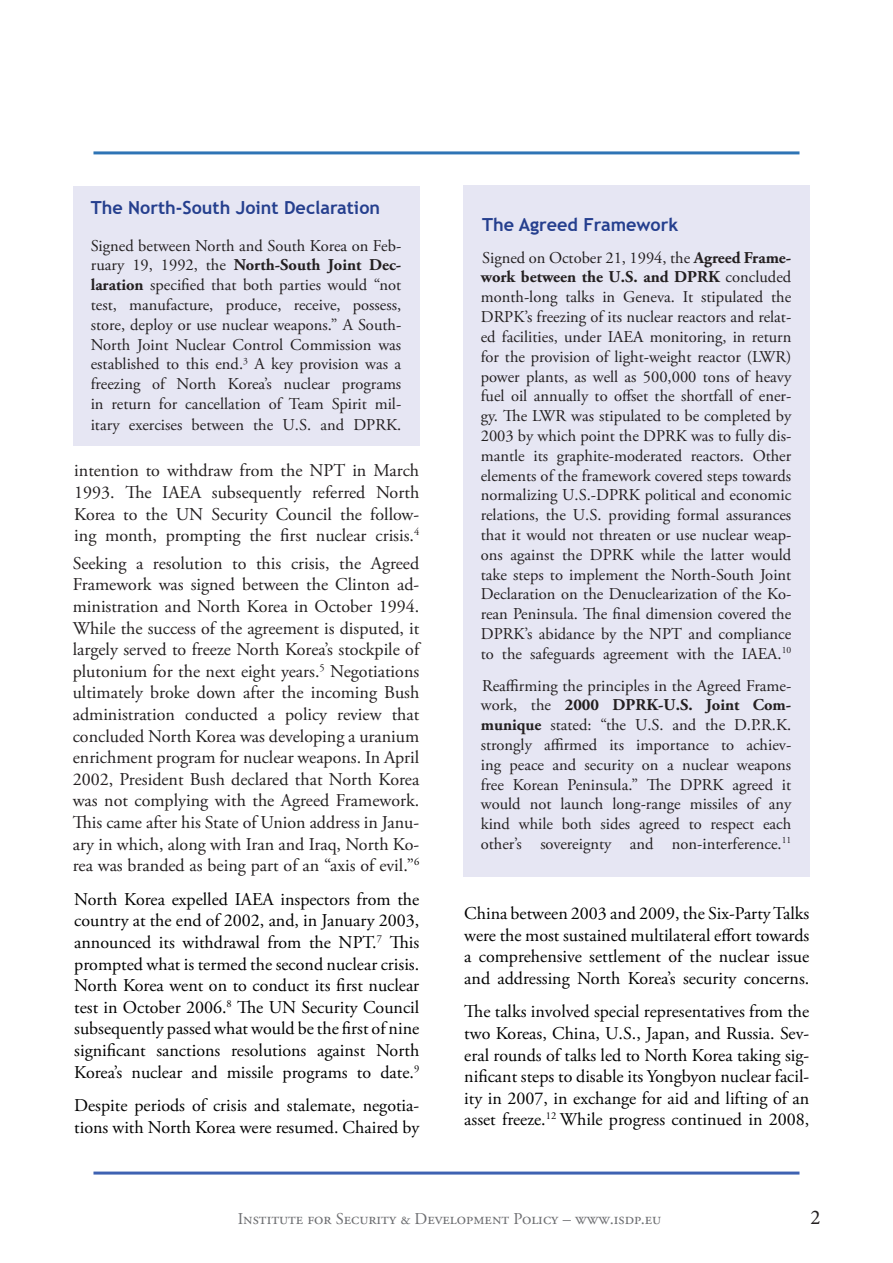
<style>
.page{position:relative;width:893px;height:1263px;background:#fff}
.page>*{position:absolute;margin:0;border:0;box-sizing:border-box;transform-origin:0 0}
.t1{font:21px "Minion Pro";color:#231f20}
.t2{font:18px/21.6px "Adobe Garamond Pro";color:#000;text-align:justify}
.t3{font:18px/21.6px "Adobe Garamond Pro";color:#231f20;text-align:justify}
.Footnote_text{font:700 18px "Trebuchet MS";color:#253f8e}
.Footnote_text-2{font:16.5px/19.8px "Adobe Garamond Pro";color:#231f20;text-align:justify}
.t4{font:16.5px "Adobe Garamond Pro";color:#6c6d70}
.s1{font-weight:700}
</style>
<div class="page">
<hr style="left:93px;top:1171px;width:706px;height:3px;background:#3e62b2">
<hr style="left:93px;top:151px;width:706px;height:3px;background:#2e74b5">
<div style="left:73px;top:186px;width:346px;height:260px;background:#e6e6f3"></div>
<div style="left:463px;top:186px;width:346px;height:691px;background:#e6e6f3"></div>
<p class="Footnote_text" style="left:91px;top:197px;width:291px">The North-South Joint Declaration</p>
<p class="Footnote_text-2" style="left:91px;top:236px;width:312px">Signed between North and South Korea on Feb&shy;ruary 19, 1992, the <span class="s1">North-South Joint Dec&shy;laration</span> specified that both parties would “not test, manufacture, produce, receive, possess, store, deploy or use nuclear weapons.” A South-North Joint Nuclear Control Commission was established to this end.<sup>3</sup> A key provision was a freezing of North Korea’s nuclear programs in return for cancellation of Team Spirit mil&shy;itary exercises between the U.S. and DPRK.</p>
<p class="t3" style="left:74px;top:460px;width:347px">intention to withdraw from the NPT in March 1993. The IAEA subsequently referred North Korea to the UN Security Council the follow&shy;ing month, prompting the first nuclear crisis.<sup>4</sup></p>
<p class="t3" style="left:73px;top:553px;width:348px">Seeking a resolution to this crisis, the Agreed Framework was signed between the Clinton ad&shy;ministration and North Korea in October 1994.<br>While the success of the agreement is disputed, it largely served to freeze North Korea’s stockpile of plutonium for the next eight years.<sup>5</sup> Negotiations ultimately broke down after the incoming Bush administration conducted a policy review that concluded North Korea was developing a uranium enrichment program for nuclear weapons. In April 2002, President Bush declared that North Korea was not complying with the Agreed Framework.<br>This came after his State of Union address in Janu&shy;ary in which, along with Iran and Iraq, North Ko&shy;rea was branded as being part of an “axis of evil.”<sup>6</sup></p>
<p class="t2" style="left:74px;top:889px;width:347px">North Korea expelled IAEA inspectors from the country at the end of 2002, and, in January 2003, announced its withdrawal from the NPT.<sup>7</sup> This prompted what is termed the second nuclear crisis.<br>North Korea went on to conduct its first nuclear test in October 2006.<sup>8</sup> The UN Security Council subsequently passed what would be the first of nine significant sanctions resolutions against North Korea’s nuclear and missile programs to date.<sup>9</sup></p>
<p class="t2" style="left:74px;top:1095px;width:347px">Despite periods of crisis and stalemate, negotia&shy;tions with North Korea were resumed. Chaired by</p>
<p class="Footnote_text" style="left:482px;top:213px;width:198px">The Agreed Framework</p>
<p class="Footnote_text-2" style="left:481px;top:248px;width:312px">Signed on October 21, 1994, the <span class="s1">Agreed Frame&shy;work between the U.S. and DPRK</span> concluded month-long talks in Geneva. It stipulated the DRPK’s freezing of its nuclear reactors and relat&shy;ed facilities, under IAEA monitoring, in return for the provision of light-weight reactor (LWR) power plants, as well as 500,000 tons of heavy fuel oil annually to offset the shortfall of ener&shy;gy. The LWR was stipulated to be completed by 2003 by which point the DPRK was to fully dis&shy;mantle its graphite-moderated reactors. Other elements of the framework covered steps towards normalizing U.S.-DPRK political and economic relations, the U.S. providing formal assurances that it would not threaten or use nuclear weap&shy;ons against the DPRK while the latter would take steps to implement the North-South Joint Declaration on the Denuclearization of the Ko&shy;rean Peninsula. The final dimension covered the DPRK’s abidance by the NPT and compliance to the safeguards agreement with the IAEA.<sup>10</sup></p>
<p class="Footnote_text-2" style="left:481px;top:676px;width:312px">Reaffirming the principles in the Agreed Frame&shy;work, the <span class="s1">2000 DPRK-U.S. Joint Com&shy;munique</span> stated: “the U.S. and the D.P.R.K. strongly affirmed its importance to achiev&shy;ing peace and security on a nuclear weapons free Korean Peninsula.” The DPRK agreed it would not launch long-range missiles of any kind while both sides agreed to respect each other’s sovereignty and non-interference.<sup>11</sup></p>
<p class="t2" style="left:464px;top:903px;width:347px">China between 2003 and 2009, the Six-Party Talks were the most sustained multilateral effort towards a comprehensive settlement of the nuclear issue and addressing North Korea’s security concerns.</p>
<p class="t2" style="left:464px;top:1001px;width:347px">The talks involved special representatives from the two Koreas, China, U.S., Japan, and Russia. Sev&shy;eral rounds of talks led to North Korea taking sig&shy;nificant steps to disable its Yongbyon nuclear facil&shy;ity in 2007, in exchange for aid and lifting of an asset freeze.<sup>12</sup> While progress continued in 2008,</p>
<p class="t4" style="left:238px;top:1209px;width:425px">Institute for Security &amp; Development Policy – www.isdp.eu</p>
<p class="t1" style="left:810px;top:1203px;width:12px">2</p>
</div>
